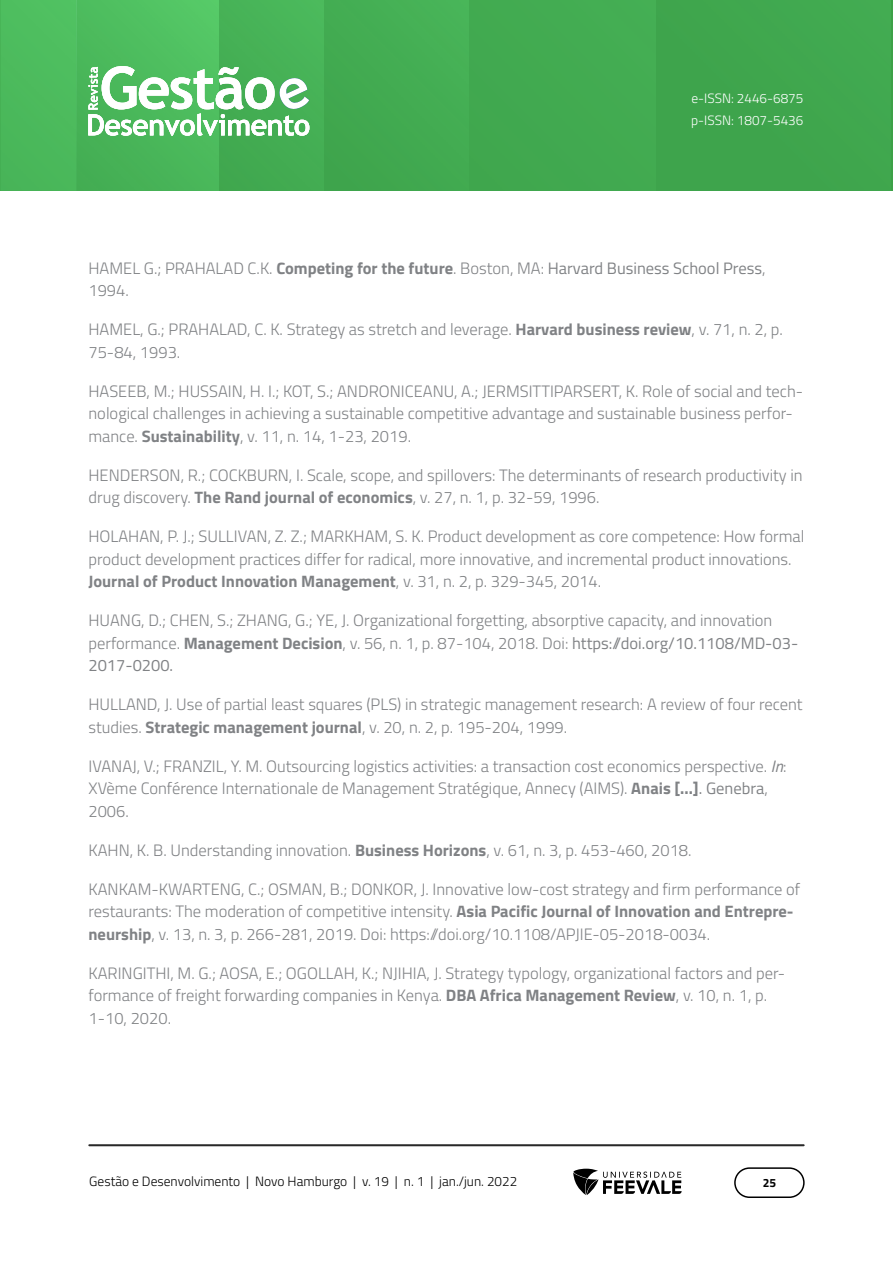
<style>
.page{position:relative;width:893px;height:1263px;background:#fff}
.page>*{position:absolute;margin:0;border:0;box-sizing:border-box;transform-origin:0 0}
.Referências{font:300 16.5px/22.5px "Titillium Web";color:#808285}
.t1{font:300 13.5px "Titillium Web";color:#000}
.t2{font:300 13.5px/22.5px "Titillium Web";color:#fff}
.t3{font:700 12px "Titillium Web";color:#000}
.s1{font-weight:700}
.s2{font-weight:400}
.s3{font-weight:400;font-style:italic}
</style>
<div class="page">
<img style="left:0;top:0;width:890px;height:191px">
<hr style="left:219px;top:0;width:1px;height:191px;background:#43ae53">
<img style="left:76px;top:0;width:1px;height:191px">
<hr style="left:657px;top:0;width:1px;height:191px;background:#3ea44c">
<hr style="left:89px;top:1144px;width:715px;height:2px;background:#282828">
<div style="left:734px;top:1167px;width:71px;height:31px;border:2px solid #000;border-radius:15px"></div>
<svg style="left:573px;top:1169px;width:109px;height:26px"></svg>
<svg style="left:88px;top:66px;width:221px;height:70px"></svg>
<p class="t2" style="left:691px;top:86px;width:114px">e-ISSN: 2446-6875 p-ISSN: 1807-5436</p>
<p class="Referências" style="left:88px;top:256px;width:679px">HAMEL G.; PRAHALAD C.K. <span class="s1">Competing for the future</span>. Boston, MA: <span class="s2">Harvard Business School Press</span>,<br>1994.</p>
<p class="Referências" style="left:88px;top:317px;width:696px">HAMEL, G.; PRAHALAD, C. K. Strategy as stretch and leverage. <span class="s1">Harvard business review</span>, v. 71, n. 2, p.<br>75-84, 1993.</p>
<p class="Referências" style="left:88px;top:379px;width:716px">HASEEB, M.; HUSSAIN, H. I.; KOT, S.; ANDRONICEANU, A.; JERMSITTIPARSERT, K. Role of social and tech&shy;nological challenges in achieving a sustainable competitive advantage and sustainable business perfor&shy;mance. <span class="s1">Sustainability</span>, v. 11, n. 14, 1-23, 2019.</p>
<p class="Referências" style="left:88px;top:463px;width:716px">HENDERSON, R.; COCKBURN, I. Scale, scope, and spillovers: The determinants of research productivity in drug discovery. <span class="s1">The Rand journal of economics</span>, v. 27, n. 1, p. 32-59, 1996.</p>
<p class="Referências" style="left:88px;top:524px;width:717px">HOLAHAN, P. J.; SULLIVAN, Z. Z.; MARKHAM, S. K. Product development as core competence: How formal product development practices differ for radical, more innovative, and incremental product innovations.<br><span class="s1">Journal of Product Innovation Management</span>, v. 31, n. 2, p. 329-345, 2014.</p>
<p class="Referências" style="left:88px;top:608px;width:711px">HUANG, D.; CHEN, S.; ZHANG, G.; YE, J. Organizational forgetting, absorptive capacity, and innovation performance. <span class="s1">Management Decision</span>, v. 56, n. 1, p. 87-104, 2018. Doi: <span class="s2">https://doi.org/10.1108/MD-03-<br>2017-0200.</span></p>
<p class="Referências" style="left:88px;top:692px;width:716px">HULLAND, J. Use of partial least squares (PLS) in strategic management research: A review of four recent studies. <span class="s1">Strategic management journal</span>, v. 20, n. 2, p. 195-204, 1999.</p>
<p class="Referências" style="left:88px;top:754px;width:699px">IVANAJ, V.; FRANZIL, Y. M. Outsourcing logistics activities: a transaction cost economics perspective. <span class="s3">In</span>:<br>XVème Conférence Internationale de Management Stratégique, Annecy (AIMS). <span class="s1">Anais [...]</span><span class="s2">. Genebra</span>,<br>2006.</p>
<p class="Referências" style="left:88px;top:838px;width:605px">KAHN, K. B. Understanding innovation. <span class="s1">Business Horizons</span>, v. 61, n. 3, p. 453-460, 2018.</p>
<p class="Referências" style="left:88px;top:877px;width:713px">KANKAM-KWARTENG, C.; OSMAN, B.; DONKOR, J. Innovative low-cost strategy and firm performance of restaurants: The moderation of competitive intensity. <span class="s1">Asia Pacific Journal of Innovation and Entrepre&shy;neurship</span>, v. 13, n. 3, p. 266-281, 2019. Doi: https://doi.org/10.1108/APJIE-05-2018-0034.</p>
<p class="Referências" style="left:88px;top:961px;width:698px">KARINGITHI, M. G.; AOSA, E.; OGOLLAH, K.; NJIHIA, J. Strategy typology, organizational factors and per&shy;formance of freight forwarding companies in Kenya. <span class="s1">DBA Africa Management Review</span>, v. 10, n. 1, p.<br>1-10, 2020.</p>
<p class="t1" style="left:89px;top:1171px;width:429px">Gestão e Desenvolvimento | Novo Hamburgo | v. 19 | n. 1 | jan./jun. 2022</p>
<p class="t3" style="left:763px;top:1174px;width:15px">25</p>
</div>
